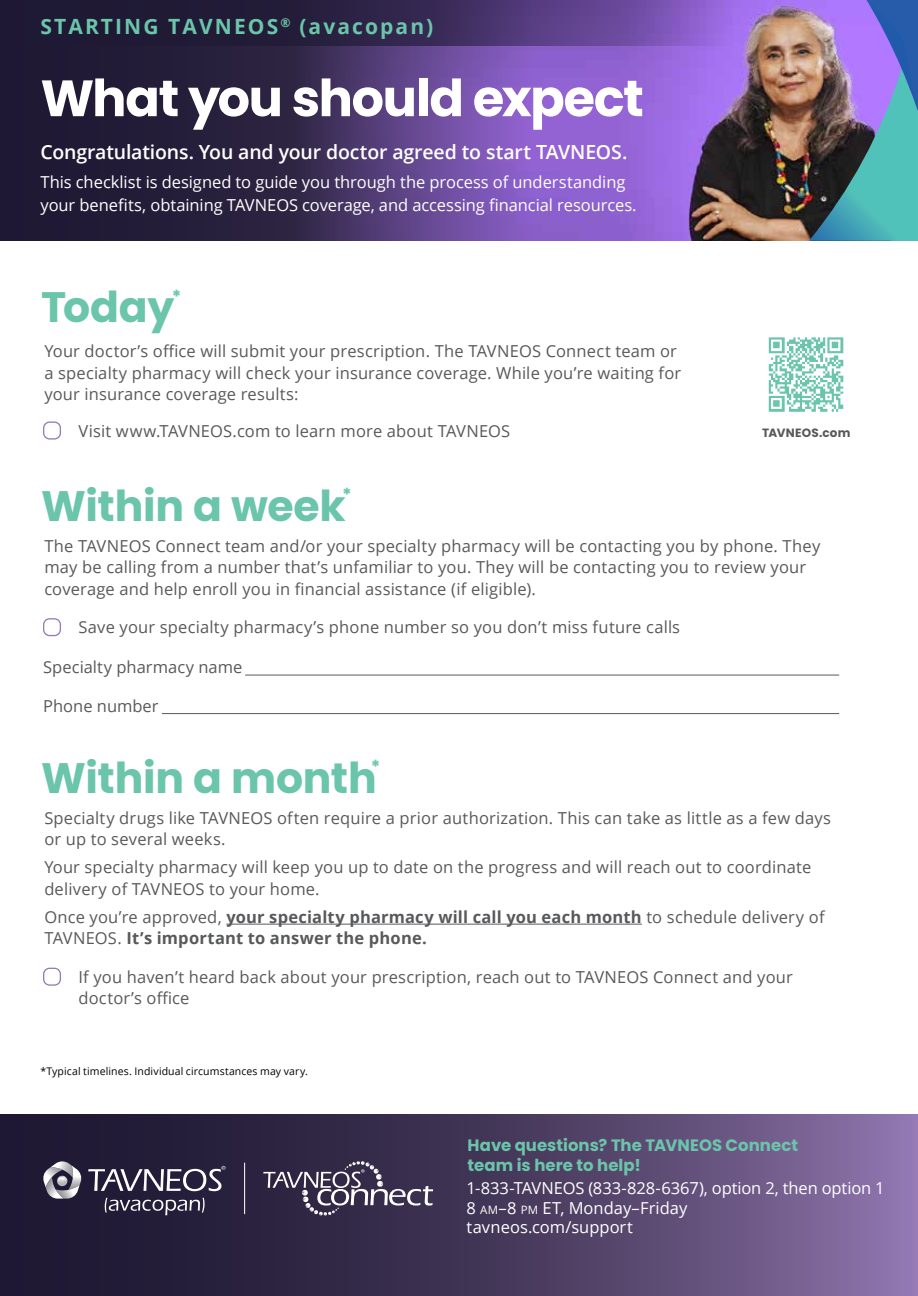
<style>
.page{position:relative;width:918px;height:1296px;background:#fff}
.page>*{position:absolute;margin:0;border:0;box-sizing:border-box;transform-origin:0 0}
.t1{font:700 51px "Poppins";letter-spacing:-.03em;color:#fff}
.t2{font:700 42.6px "Poppins";letter-spacing:-.005em;color:#6bc5aa}
.t3{font:700 21px "Open Sans";letter-spacing:.1em;color:#6bc5aa}
.t4{font:600 19.5px "Open Sans";letter-spacing:-.01em;color:#fff}
.t5{font:700 18px "Poppins";color:#6bc5aa}
.t6{font:16.5px/21.5px "Open Sans";letter-spacing:.01em;color:#58595b}
.t7{font:16.5px/19.5px "Open Sans";letter-spacing:-.005em;color:#fff}
.t8{font:700 16.5px/21.5px "Open Sans";letter-spacing:.01em;color:#58595b}
.t9{font:700 16.5px/19.5px "Poppins";color:#6bc5aa}
.t10{font:700 12px "Poppins";letter-spacing:.015em;color:#58595b}
.t11{font:10.5px "Open Sans";letter-spacing:.01em;color:#000}
.s1{font-weight:400}
.s2{font-size:11.55px}
.s3{font-style:inherit}
</style>
<div class="page">
<img style="left:0;top:46px;width:583px;height:195px">
<svg style="left:0;top:0;width:583px;height:46px;background:#2e2349"></svg>
<svg style="left:0;top:1114px;width:918px;height:182px;background:#4a3c61"></svg>
<div style="left:43px;top:618px;width:18px;height:18px;border:1px solid #967bb8;border-radius:6px"></div>
<hr style="left:245px;top:675px;width:594px;height:1px;background:#58595b">
<hr style="left:162px;top:713px;width:677px;height:1px;background:#58595b">
<div style="left:43px;top:968px;width:18px;height:18px;border:1px solid #967bb8;border-radius:6px"></div>
<hr style="left:226px;top:924px;width:416px;height:1px;background:#58595b">
<hr style="left:244px;top:1163px;width:1px;height:51px;background:#fff">
<svg style="left:88px;top:1166px;width:137px;height:25px"></svg>
<svg style="left:105px;top:1198px;width:100px;height:17px;background:#575166"></svg>
<svg style="left:42px;top:1161px;width:40px;height:38px;background:#82808d"></svg>
<svg style="left:263px;top:1161px;width:170px;height:55px;background:#534b64"></svg>
<div style="left:43px;top:422px;width:18px;height:18px;border:1px solid #967bb8;border-radius:6px"></div>
<img style="left:768px;top:337px;width:76px;height:75px">
<img style="left:583px;top:0;width:226px;height:241px">
<img style="left:809px;top:0;width:109px;height:241px">
<p class="t3" style="left:40px;top:12px;width:394px">STARTING TAVNEOS<sup>®</sup> (avacopan)</p>
<h1 class="t1" style="left:40px;top:69px;width:605px">What you should expect</h1>
<p class="t4" style="left:40px;top:138px;width:588px">Congratulations. You and your doctor agreed to start TAVNEOS.</p>
<p class="t7" style="left:40px;top:170px;width:598px;line-height:22.5px">This checklist is designed to guide you through the process of understanding your benefits, obtaining TAVNEOS coverage, and accessing financial resources.</p>
<h2 class="t2" style="left:41px;top:283px;width:135px">Today</h2>
<p class="t5" style="left:172px;top:286px;width:11px">*</p>
<p class="t6" style="left:44px;top:340px;width:638px">Your doctor’s office will submit your prescription. The TAVNEOS Connect team or a specialty pharmacy will check your insurance coverage. While you’re waiting for your insurance coverage results:</p>
<p class="t6" style="left:78px;top:419px;width:433px">Visit www.TAVNEOS.com to learn more about TAVNEOS</p>
<h2 class="t2" style="left:41px;top:481px;width:306px">Within a week</h2>
<p class="t5" style="left:342px;top:485px;width:11px">*</p>
<p class="t10" style="left:762px;top:426px;width:90px">TAVNEOS.com</p>
<p class="t6" style="left:44px;top:534px;width:777px">The TAVNEOS Connect team and/or your specialty pharmacy will be contacting you by phone. They may be calling from a number that’s unfamiliar to you. They will be contacting you to review your coverage and help enroll you in financial assistance (if eligible).</p>
<p class="t6" style="left:78px;top:616px;width:603px">Save your specialty pharmacy’s phone number so you don’t miss future calls</p>
<p class="t6" style="left:43px;top:656px;width:201px">Specialty pharmacy name</p>
<p class="t6" style="left:43px;top:695px;width:117px">Phone number</p>
<h2 class="t2" style="left:41px;top:753px;width:337px">Within a month</h2>
<p class="t5" style="left:371px;top:757px;width:11px">*</p>
<p class="t6" style="left:44px;top:806px;width:788px">Specialty drugs like TAVNEOS often require a prior authorization. This can take as little as a few days or up to several weeks.</p>
<p class="t6" style="left:44px;top:856px;width:769px">Your specialty pharmacy will keep you up to date on the progress and will reach out to coordinate delivery of TAVNEOS to your home.</p>
<p class="t8" style="left:44px;top:906px;width:782px"><span class="s1">Once you’re approved,</span> your specialty pharmacy will call you each month <span class="s1">to schedule delivery of<br>TAVNEOS.</span> It’s important to answer the phone.</p>
<p class="t6" style="left:78px;top:966px;width:716px">If you haven’t heard back about your prescription, reach out to TAVNEOS Connect and your doctor’s office</p>
<p class="t11" style="left:40px;top:1064px;width:269px">*Typical timelines. Individual circumstances may vary.</p>
<p class="t9" style="left:468px;top:1136px;width:332px">Have questions? The TAVNEOS Connect team is here to help!</p>
<p class="t7" style="left:467px;top:1178px;width:420px">1-833-TAVNEOS (833-828-6367), option 2, then option 1<br>8 <span class="s2">AM</span><span class="s3">–</span>8 <span class="s2">PM</span> ET, Monday–Friday<br>tavneos.com/support</p>
</div>
